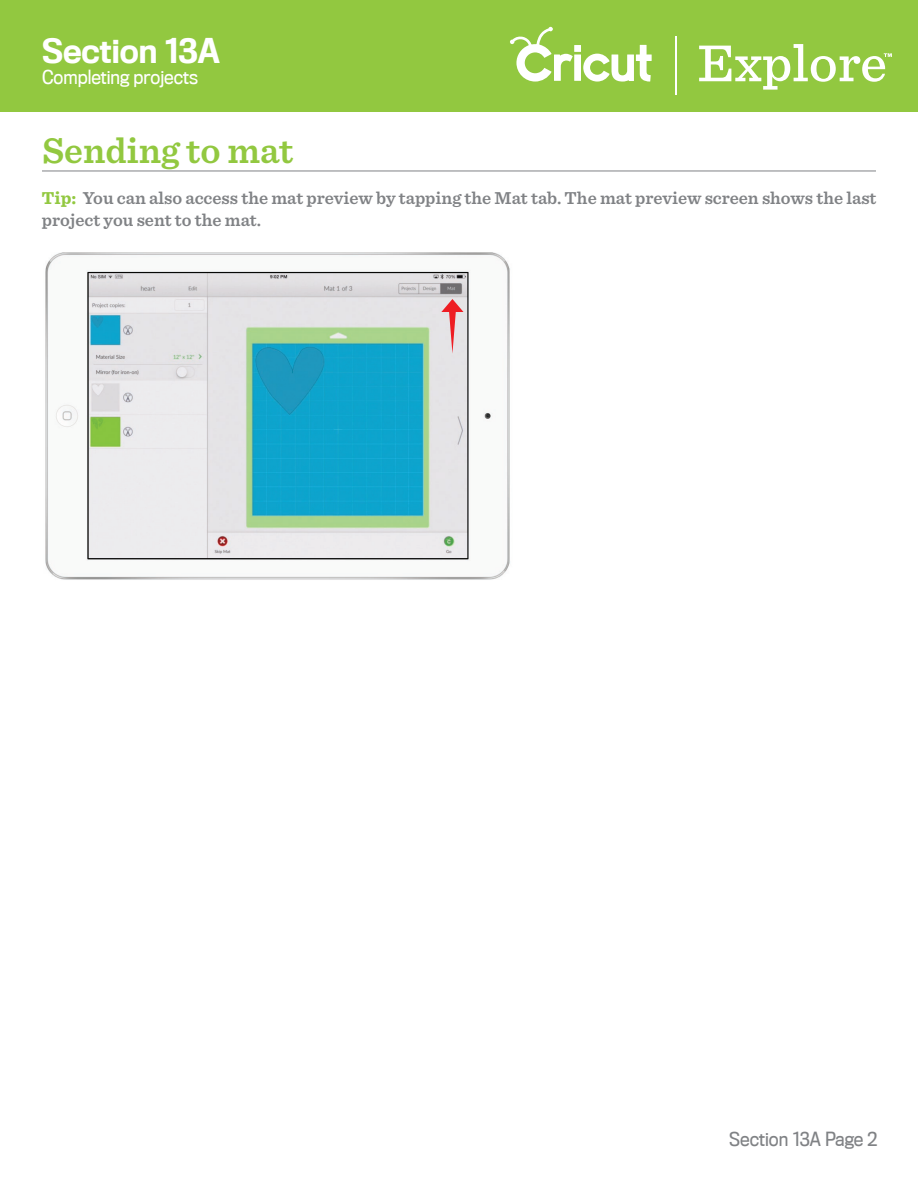
<style>
.page{position:relative;width:918px;height:1188px;background:#fff}
.page>*{position:absolute;margin:0;border:0;box-sizing:border-box;transform-origin:0 0}
.t1{font:600 37.2px "Sentinel";color:#92c840}
.t2{font:500 31.5px "Titling Gothic FB Narrow";color:#fff}
.t3{font:600 18px/21.6px "Sentinel";color:#808285}
.t4{font:18px "Titling Gothic FB Narrow";color:#fff}
.t5{font:18px "Titling Gothic FB Narrow";color:#808285}
.s1{font-weight:700;color:#92c840}
</style>
<div class="page">
<img style="left:45px;top:253px;width:465px;height:327px">
<hr style="left:42px;top:171px;width:834px;height:1px;background:#808285">
<div style="left:0;top:0;width:918px;height:111px;background:#92c840"></div>
<div style="left:574px;top:54px;width:7px;height:27px;background:#fff"></div>
<div style="left:574px;top:45px;width:7px;height:7px;background:#fff"></div>
<svg style="left:583px;top:45px;width:69px;height:37px"></svg>
<svg style="left:510px;top:27px;width:63px;height:55px"></svg>
<svg style="left:699px;top:44px;width:193px;height:46px"></svg>
<hr style="left:675px;top:36px;width:2px;height:58px;background:#fff">
<svg style="left:441px;top:299px;width:23px;height:55px"></svg>
<h2 class="t2" style="left:42px;top:31px;width:180px">Section 13A</h2>
<p class="t4" style="left:42px;top:67px;width:158px">Completing projects</p>
<h1 class="t1" style="left:42px;top:121px;width:253px">Sending to mat</h1>
<p class="t3" style="left:42px;top:187px;width:836px"><span class="s1">Tip:</span> You can also access the mat preview by tapping the Mat tab. The mat preview screen shows the last project you sent to the mat.</p>
<p class="t5" style="left:729px;top:1128px;width:150px">Section 13A Page 2</p>
</div>
